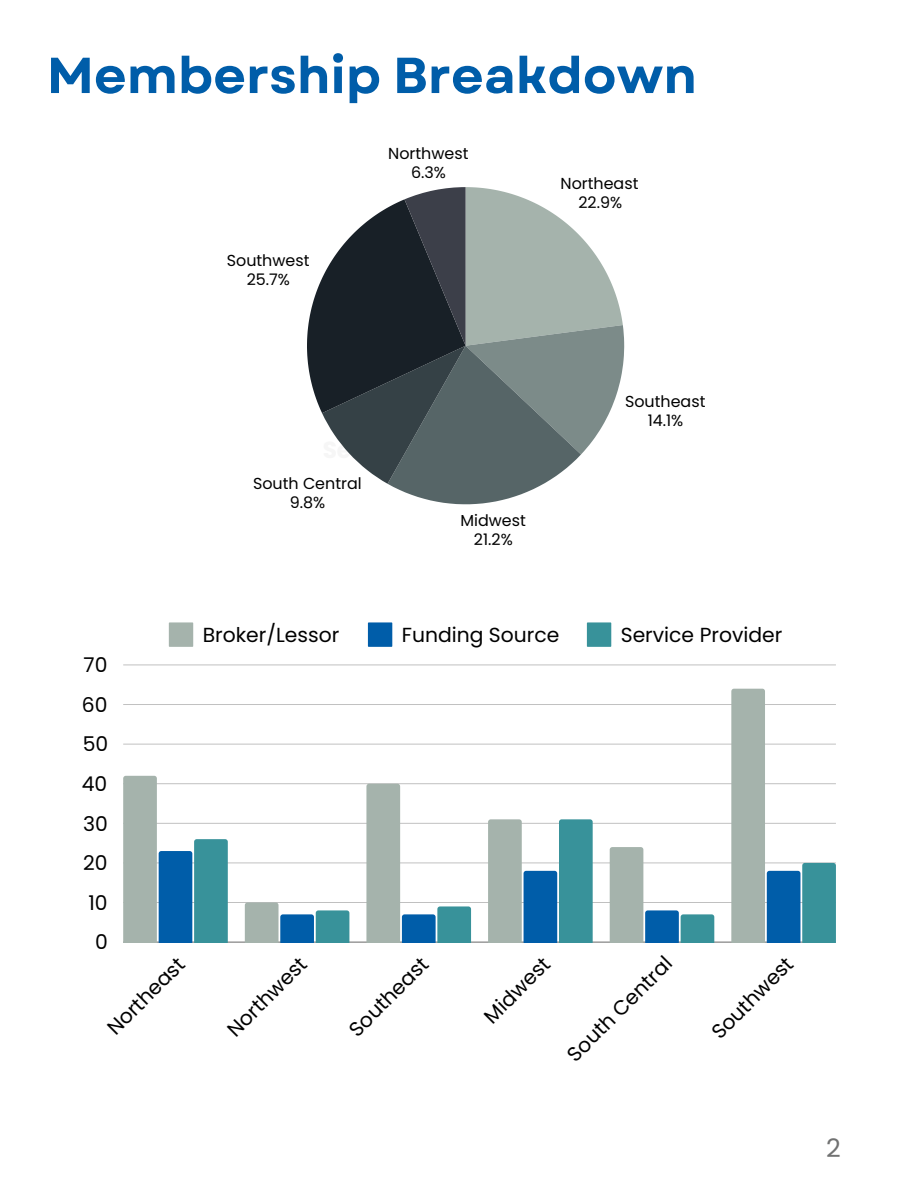
<style>
.page{position:relative;width:918px;height:1188px;background:#fff}
.page>*{position:absolute;margin:0;border:0;box-sizing:border-box;transform-origin:0 0}
.t1{font:700 50.55px "Garet";color:#005da9}
.t2{font:25.5px "Poppins";color:#717272}
.t3{font:20.25px "Poppins";color:#000}
.t4{font:15.9px/19.4px "Poppins";color:#000;text-align:center}
</style>
<div class="page">
<svg style="left:307px;top:187px;width:317px;height:317px"></svg>
<svg style="left:169px;top:622px;width:24px;height:25px"></svg>
<svg style="left:368px;top:622px;width:24px;height:25px"></svg>
<svg style="left:587px;top:622px;width:24px;height:25px"></svg>
<hr style="left:123px;top:942px;width:713px;height:1px;background:#000;opacity:.6">
<hr style="left:123px;top:902px;width:713px;height:1px;background:#000;opacity:.25">
<hr style="left:123px;top:862px;width:713px;height:1px;background:#dadada">
<hr style="left:123px;top:823px;width:713px;height:1px;background:#cbcbcb">
<hr style="left:123px;top:783px;width:713px;height:1px;background:#cdcdcd">
<hr style="left:123px;top:744px;width:713px;height:1px;background:#d8d8d8">
<hr style="left:123px;top:704px;width:713px;height:1px;background:#c1c1c1">
<hr style="left:123px;top:664px;width:713px;height:1px;background:#dadada">
<svg style="left:123px;top:776px;width:105px;height:166px"></svg>
<svg style="left:245px;top:903px;width:104px;height:39px"></svg>
<svg style="left:366px;top:784px;width:105px;height:158px"></svg>
<svg style="left:488px;top:819px;width:105px;height:123px;background:#73a5b3"></svg>
<svg style="left:610px;top:847px;width:104px;height:95px"></svg>
<svg style="left:731px;top:689px;width:105px;height:253px"></svg>
<h1 class="t1" style="left:47px;top:39px;width:652px">Membership Breakdown</h1>
<p class="t4" style="left:227px;top:251px;width:84px">Southwest<br>25.7%</p>
<p class="t4" style="left:388px;top:144px;width:82px">Northwest<br>6.3%</p>
<p class="t4" style="left:561px;top:174px;width:79px">Northeast<br>22.9%</p>
<p class="t4" style="left:253px;top:473px;width:110px">South Central<br>9.8%</p>
<p class="t4" style="left:460px;top:510px;width:67px">Midwest<br>21.2%</p>
<p class="t4" style="left:625px;top:392px;width:82px;line-height:18.8px">Southeast<br>14.1%</p>
<p class="t3" style="left:84px;top:651px;width:25px">70</p>
<p class="t3" style="left:82px;top:691px;width:27px">60</p>
<p class="t3" style="left:83px;top:730px;width:27px">50</p>
<p class="t3" style="left:82px;top:770px;width:27px">40</p>
<p class="t3" style="left:83px;top:809px;width:26px">30</p>
<p class="t3" style="left:83px;top:849px;width:26px">20</p>
<p class="t3" style="left:88px;top:889px;width:21px">10</p>
<p class="t3" style="left:95px;top:928px;width:14px">0</p>
<p class="t3" style="left:203px;top:620px;width:138px">Broker/Lessor</p>
<p class="t3" style="left:402px;top:620px;width:159px">Funding Source</p>
<p class="t3" style="left:621px;top:620px;width:163px">Service Provider</p>
<p class="t3" style="left:101px;top:1021px;width:101px;rotate:-45deg">Northeast</p>
<p class="t3" style="left:221px;top:1023px;width:104px;rotate:-45deg">Northwest</p>
<p class="t3" style="left:342px;top:1023px;width:104px;rotate:-45deg">Southeast</p>
<p class="t3" style="left:477px;top:1010px;width:85px;rotate:-45deg">Midwest</p>
<p class="t3" style="left:561px;top:1048px;width:140px;rotate:-45deg">South Central</p>
<p class="t3" style="left:705px;top:1025px;width:107px;rotate:-45deg">Southwest</p>
<p class="t2" style="left:826px;top:1130px;width:16px">2</p>
</div>
